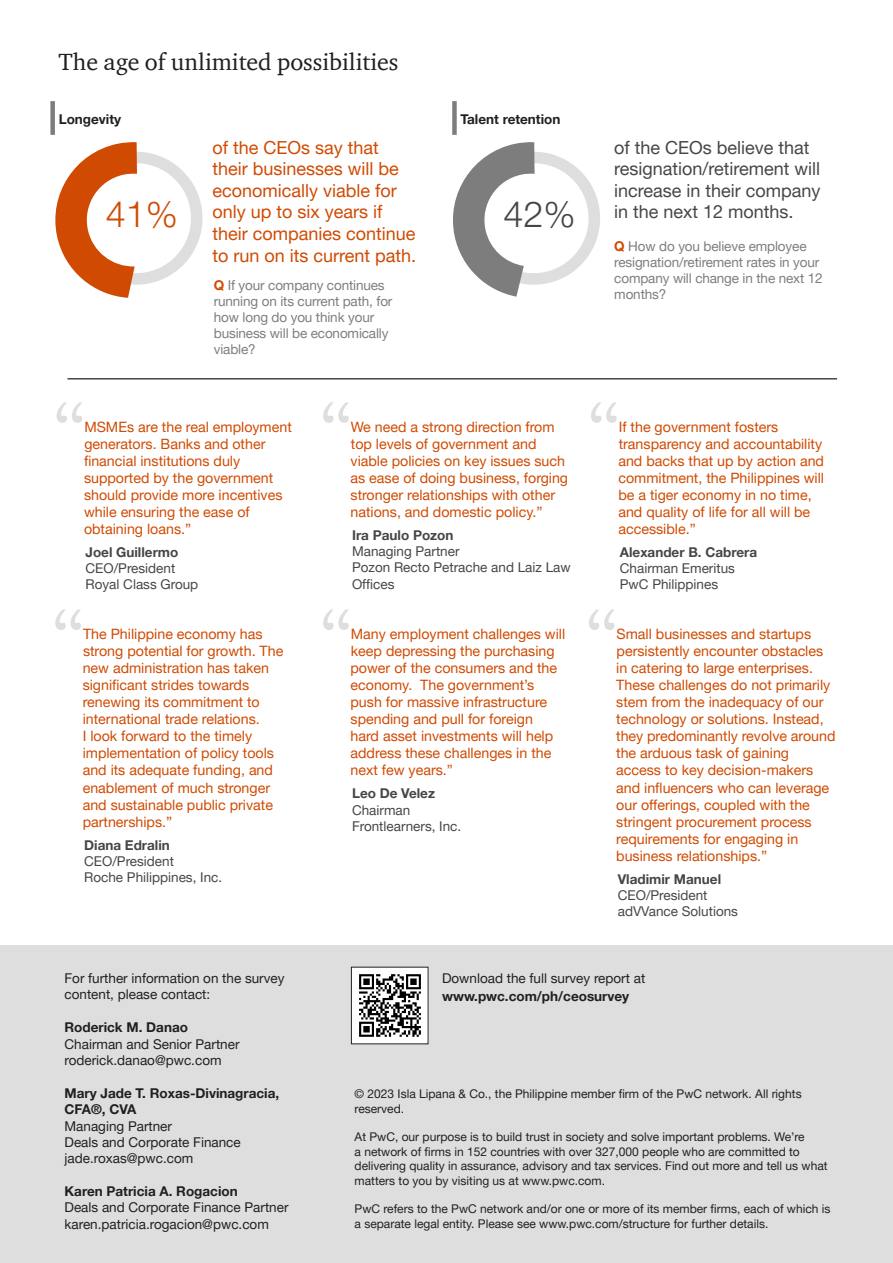
<style>
.page{position:relative;width:893px;height:1263px;background:#fff}
.page>*{position:absolute;margin:0;border:0;box-sizing:border-box;transform-origin:0 0}
.t1{font:75.3px "ITC Charter Com";color:#dedede}
.t2{font:300 36px "Helvetica Neue LT Pro";color:#d04a02}
.t3{font:300 36px "Helvetica Neue LT Pro";color:#464646}
.t4{font:24px "ITC Charter Com";color:#231f20}
.t5{font:18px/21.6px "Helvetica Neue LT Pro";color:#d04a02}
.t6{font:18px/21.6px "Helvetica Neue LT Pro";color:#464646}
.t7{font:14.25px/17.1px "Helvetica Neue LT Pro";color:#d04a02}
.t8{font:13.5px/16.2px "Helvetica Neue LT Pro";color:#231f20}
.t9{font:13.5px/16.2px "Helvetica Neue LT Pro";color:#464646}
.t10{font:13.5px/16.2px "Helvetica Neue LT Pro";letter-spacing:-.01em;color:#7d7d7d}
.t11{font:700 13.5px/16.2px "Helvetica Neue LT Pro";color:#231f20}
.t12{font:700 13.5px "Helvetica Neue LT Pro";color:#464646}
.t13{font:12px/14.4px "Helvetica Neue LT Pro";color:#231f20}
.s1{font-weight:700;color:#d04a02}
</style>
<div class="page">
<div style="left:0;top:945px;width:893px;height:318px;background:#dedede"></div>
<div style="left:50px;top:101px;width:5px;height:34px;background:#7d7d7d"></div>
<div style="left:452px;top:101px;width:5px;height:34px;background:#7d7d7d"></div>
<svg style="left:55px;top:142px;width:148px;height:156px"></svg>
<svg style="left:453px;top:142px;width:147px;height:155px"></svg>
<hr style="left:68px;top:378px;width:769px;height:2px;background:#464646">
<img style="left:353px;top:969px;width:73px;height:73px">
<h3 class="t4" style="left:59px;top:47px;width:341px">The age of unlimited possibilities</h3>
<p class="t11" style="left:59px;top:111px;width:64px">Longevity</p>
<p class="t11" style="left:460px;top:111px;width:101px">Talent retention</p>
<p class="t5" style="left:213px;top:136px;width:205px">of the CEOs say that their businesses will be economically viable for only up to six years if their companies continue to run on its current path.</p>
<p class="t6" style="left:614px;top:136px;width:208px">of the CEOs believe that resignation/retirement will increase in their company in the next 12 months.</p>
<h2 class="t2" style="left:106px;top:193px;width:74px">41%</h2>
<h2 class="t3" style="left:503px;top:193px;width:74px">42%</h2>
<p class="t10" style="left:614px;top:237px;width:210px"><span class="s1">Q</span> How do you believe employee resignation/retirement rates in your company will change in the next 12 months?</p>
<p class="t10" style="left:214px;top:276px;width:180px"><span class="s1">Q</span> If your company continues running on its current path, for how long do you think your business will be economically viable?</p>
<h1 class="t1" style="left:54px;top:384px;width:32px">“</h1>
<p class="t7" style="left:84px;top:418px;width:209px">MSMEs are the real employment generators. Banks and other financial institutions duly supported by the government should provide more incentives while ensuring the ease of obtaining loans.”</p>
<p class="t12" style="left:86px;top:544px;width:94px">Joel Guillermo</p>
<p class="t9" style="left:86px;top:560px;width:114px">CEO/President<br>Royal Class Group</p>
<h1 class="t1" style="left:53px;top:591px;width:32px">“</h1>
<p class="t7" style="left:83px;top:625px;width:202px">The Philippine economy has strong potential for growth. The new administration has taken significant strides towards renewing its commitment to international trade relations.<br>I look forward to the timely implementation of policy tools and its adequate funding, and enablement of much stronger and sustainable public private partnerships.”</p>
<p class="t12" style="left:84px;top:836px;width:87px">Diana Edralin</p>
<p class="t9" style="left:84px;top:853px;width:140px">CEO/President<br>Roche Philippines, Inc.</p>
<p class="t8" style="left:65px;top:970px;width:222px">For further information on the survey content, please contact:</p>
<p class="t11" style="left:65px;top:1019px;width:125px">Roderick M. Danao</p>
<p class="t8" style="left:65px;top:1035px;width:177px">Chairman and Senior Partner roderick.danao@pwc.com</p>
<p class="t11" style="left:65px;top:1085px;width:216px">Mary Jade T. Roxas-Divinagracia,<br>CFA®, CVA</p>
<p class="t8" style="left:65px;top:1117px;width:178px">Managing Partner<br>Deals and Corporate Finance jade.roxas@pwc.com</p>
<p class="t11" style="left:65px;top:1183px;width:175px">Karen Patricia A. Rogacion</p>
<p class="t8" style="left:65px;top:1199px;width:226px">Deals and Corporate Finance Partner karen.patricia.rogacion@pwc.com</p>
<h1 class="t1" style="left:321px;top:384px;width:32px">“</h1>
<p class="t7" style="left:351px;top:418px;width:219px">We need a strong direction from top levels of government and viable policies on key issues such as ease of doing business, forging stronger relationships with other nations, and domestic policy.”</p>
<p class="t12" style="left:352px;top:527px;width:103px">Ira Paulo Pozon</p>
<p class="t9" style="left:352px;top:543px;width:220px">Managing Partner<br>Pozon Recto Petrache and Laiz Law<br>Offices</p>
<h1 class="t1" style="left:321px;top:591px;width:32px">“</h1>
<p class="t7" style="left:351px;top:625px;width:216px">Many employment challenges will keep depressing the purchasing power of the consumers and the economy. The government’s push for massive infrastructure spending and pull for foreign<br>hard asset investments will help address these challenges in the next few years.”</p>
<p class="t12" style="left:352px;top:785px;width:85px">Leo De Velez</p>
<p class="t9" style="left:352px;top:801px;width:111px">Chairman<br>Frontlearners, Inc.</p>
<h1 class="t1" style="left:588px;top:384px;width:32px">“</h1>
<p class="t7" style="left:618px;top:418px;width:207px">If the government fosters transparency and accountability and backs that up by action and commitment, the Philippines will be a tiger economy in no time, and quality of life for all will be accessible.”</p>
<p class="t12" style="left:620px;top:544px;width:139px">Alexander B. Cabrera</p>
<p class="t9" style="left:620px;top:560px;width:117px">Chairman Emeritus<br>PwC Philippines</p>
<h1 class="t1" style="left:586px;top:591px;width:32px">“</h1>
<p class="t7" style="left:616px;top:625px;width:221px">Small businesses and startups persistently encounter obstacles in catering to large enterprises.<br>These challenges do not primarily stem from the inadequacy of our technology or solutions. Instead, they predominantly revolve around the arduous task of gaining access to key decision-makers and influencers who can leverage our offerings, coupled with the stringent procurement process requirements for engaging in business relationships.”</p>
<p class="t12" style="left:618px;top:871px;width:105px">Vladimir Manuel</p>
<p class="t9" style="left:618px;top:887px;width:122px">CEO/President adVVance Solutions</p>
<p class="t8" style="left:442px;top:969px;width:205px">Download the full survey report at</p>
<p class="t11" style="left:442px;top:988px;width:189px">www.pwc.com/ph/ceosurvey</p>
<p class="t13" style="left:355px;top:1086px;width:449px">© 2023 Isla Lipana &amp; Co., the Philippine member firm of the PwC network. All rights reserved.</p>
<p class="t13" style="left:355px;top:1129px;width:474px">At PwC, our purpose is to build trust in society and solve important problems. We’re<br>a network of firms in 152 countries with over 327,000 people who are committed to delivering quality in assurance, advisory and tax services. Find out more and tell us what matters to you by visiting us at www.pwc.com.</p>
<p class="t13" style="left:355px;top:1201px;width:477px">PwC refers to the PwC network and/or one or more of its member firms, each of which is a separate legal entity. Please see www.pwc.com/structure for further details.</p>
</div>
